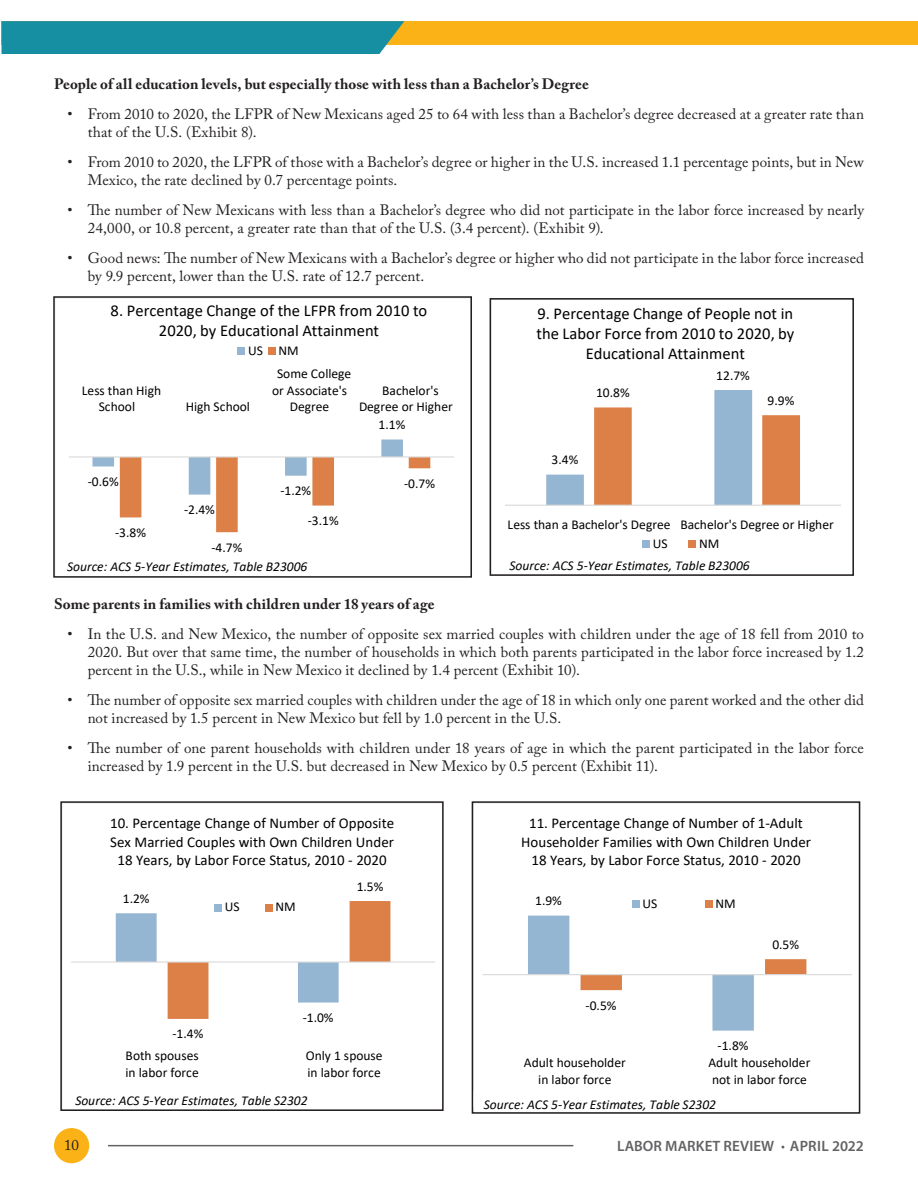
<style>
.page{position:relative;width:918px;height:1188px;background:#fff}
.page>*{position:absolute;margin:0;border:0;box-sizing:border-box;transform-origin:0 0}
.t1{font:16.5px/20.1px "Calibri";color:#000;text-align:center}
.t2{font:15px/18px "Adobe Caslon Pro";letter-spacing:.005em;color:#231f20}
.t3{font:15px/18.3px "Calibri";color:#000;text-align:center}
.LMR-Body{font:700 15px "Adobe Caslon Pro";letter-spacing:.01em;color:#231f20}
.t4{font:600 15px "Myriad Pro";letter-spacing:.01em;color:#636366}
.t5{font:13.5px/16.5px "Calibri";color:#000}
.t6{font:italic 13.5px/22px "Calibri";color:#000}
.s1{font-style:normal}
</style>
<div class="page">
<div style="left:2px;top:21px;width:916px;height:24px;background:#fbb217"></div>
<div style="left:2px;top:21px;width:402px;height:33px;background:#178fa3"></div>
<div style="left:54px;top:1128px;width:35px;height:35px;background:#fbb217;border-radius:50%"></div>
<hr style="left:108px;top:1145px;width:465px;height:1px;background:#636366">
<svg style="left:92px;top:440px;width:338px;height:92px"></svg>
<hr style="left:69px;top:456px;width:385px;height:2px;background:#d9d9d9">
<div style="left:238px;top:347px;width:7px;height:8px;background:#94b6d2"></div>
<div style="left:268px;top:347px;width:7px;height:8px;background:#dd8047"></div>
<div style="left:53px;top:296px;width:419px;height:282px;border:2px solid #231f20"></div>
<svg style="left:546px;top:390px;width:254px;height:115px"></svg>
<hr style="left:505px;top:505px;width:336px;height:1px;background:#d9d9d9">
<div style="left:642px;top:540px;width:8px;height:8px;background:#94b6d2"></div>
<div style="left:688px;top:540px;width:8px;height:8px;background:#dd8047"></div>
<div style="left:490px;top:298px;width:364px;height:278px;border:2px solid #231f20"></div>
<svg style="left:116px;top:901px;width:274px;height:118px"></svg>
<hr style="left:71px;top:961px;width:364px;height:2px;background:#d9d9d9">
<div style="left:214px;top:904px;width:8px;height:7px;background:#94b6d2"></div>
<div style="left:265px;top:904px;width:8px;height:7px;background:#dd8047"></div>
<div style="left:60px;top:801px;width:384px;height:310px;border:2px solid #231f20"></div>
<svg style="left:528px;top:916px;width:278px;height:115px"></svg>
<hr style="left:483px;top:974px;width:369px;height:1px;background:#d9d9d9">
<div style="left:632px;top:901px;width:7px;height:7px;background:#94b6d2"></div>
<div style="left:705px;top:901px;width:7px;height:7px;background:#dd8047"></div>
<div style="left:472px;top:801px;width:388px;height:313px;border:2px solid #231f20"></div>
<p class="LMR-Body" style="left:54px;top:75px;width:536px">People of all education levels, but especially those with less than a Bachelor’s Degree</p>
<p class="t2" style="left:88px;top:105px;width:778px;text-indent:-20px">• From 2010 to 2020, the LFPR of New Mexicans aged 25 to 64 with less than a Bachelor’s degree decreased at a greater rate than that of the U.S. (Exhibit 8).</p>
<p class="t2" style="left:88px;top:153px;width:778px;text-indent:-20px">• From 2010 to 2020, the LFPR of those with a Bachelor’s degree or higher in the U.S. increased 1.1 percentage points, but in New<br>Mexico, the rate declined by 0.7 percentage points.</p>
<p class="t2" style="left:88px;top:201px;width:778px;text-indent:-20px">• The number of New Mexicans with less than a Bachelor’s degree who did not participate in the labor force increased by nearly<br>24,000, or 10.8 percent, a greater rate than that of the U.S. (3.4 percent). (Exhibit 9).</p>
<p class="t2" style="left:88px;top:249px;width:778px;text-indent:-20px">• Good news: The number of New Mexicans with a Bachelor’s degree or higher who did not participate in the labor force increased by 9.9 percent, lower than the U.S. rate of 12.7 percent.</p>
<p class="t1" style="left:111px;top:300px;width:318px">8. Percentage Change of the LFPR from 2010 to<br>2020, by Educational Attainment</p>
<p class="t5" style="left:248px;top:342px;width:52px">US NM</p>
<p class="t5" style="left:99px;top:382px;width:64px;text-indent:-17px">Less than High<br>School</p>
<p class="t5" style="left:186px;top:398px;width:66px">High School</p>
<p class="t5" style="left:272px;top:365px;width:81px;text-align:center">Some College or Associate's<br>Degree</p>
<p class="t5" style="left:359px;top:382px;width:95px;text-indent:23px">Bachelor's<br>Degree or Higher</p>
<p class="t5" style="left:379px;top:416px;width:28px">1.1%</p>
<p class="t5" style="left:88px;top:473px;width:32px">-0.6%</p>
<p class="t5" style="left:115px;top:524px;width:32px">-3.8%</p>
<p class="t5" style="left:184px;top:501px;width:32px">-2.4%</p>
<p class="t5" style="left:211px;top:539px;width:32px">-4.7%</p>
<p class="t5" style="left:280px;top:482px;width:32px">-1.2%</p>
<p class="t5" style="left:308px;top:512px;width:32px">-3.1%</p>
<p class="t6" style="left:67px;top:555px;width:242px">Source: ACS 5-Year Estimates, Table B23006</p>
<p class="t5" style="left:404px;top:475px;width:32px">-0.7%</p>
<p class="t1" style="left:537px;top:303px;width:259px">9. Percentage Change of People not in the Labor Force from 2010 to 2020, by<br>Educational Attainment</p>
<p class="t5" style="left:596px;top:384px;width:35px">10.8%</p>
<p class="t5" style="left:552px;top:451px;width:28px">3.4%</p>
<p class="t5" style="left:716px;top:366px;width:35px">12.7%</p>
<p class="t5" style="left:768px;top:392px;width:28px">9.9%</p>
<p class="t5" style="left:508px;top:516px;width:328px">Less than a Bachelor's Degree Bachelor's Degree or Higher</p>
<p class="t5" style="left:653px;top:535px;width:16px">US</p>
<p class="t6" style="left:510px;top:532px;width:242px;text-indent:190px"><span class="s1">NM<br></span>Source: ACS 5-Year Estimates, Table B23006</p>
<p class="LMR-Body" style="left:54px;top:595px;width:382px">Some parents in families with children under 18 years of age</p>
<p class="t2" style="left:88px;top:625px;width:778px;text-align:justify;text-indent:-20px">• In the U.S. and New Mexico, the number of opposite sex married couples with children under the age of 18 fell from 2010 to 2020. But over that same time, the number of households in which both parents participated in the labor force increased by 1.2 percent in the U.S., while in New Mexico it declined by 1.4 percent (Exhibit 10).</p>
<p class="t2" style="left:88px;top:691px;width:778px;text-indent:-20px">• The number of opposite sex married couples with children under the age of 18 in which only one parent worked and the other did not increased by 1.5 percent in New Mexico but fell by 1.0 percent in the U.S.</p>
<p class="t2" style="left:88px;top:739px;width:778px;text-indent:-20px">• The number of one parent households with children under 18 years of age in which the parent participated in the labor force increased by 1.9 percent in the U.S. but decreased in New Mexico by 0.5 percent (Exhibit 11).</p>
<p class="t3" style="left:110px;top:814px;width:286px">10. Percentage Change of Number of Opposite<br>Sex Married Couples with Own Children Under<br>18 Years, by Labor Force Status, 2010 - 2020</p>
<p class="t5" style="left:225px;top:898px;width:16px">US</p>
<p class="t5" style="left:276px;top:898px;width:22px">NM</p>
<p class="t5" style="left:357px;top:878px;width:28px">1.5%</p>
<p class="t5" style="left:123px;top:890px;width:28px">1.2%</p>
<p class="t5" style="left:173px;top:1025px;width:32px">-1.4%</p>
<p class="t5" style="left:303px;top:1009px;width:32px">-1.0%</p>
<p class="t5" style="left:126px;top:1047px;width:75px">Both spouses in labor force</p>
<p class="t5" style="left:306px;top:1047px;width:78px">Only 1 spouse in labor force</p>
<p class="t6" style="left:75px;top:1088px;width:234px">Source: ACS 5-Year Estimates, Table S2302</p>
<p class="t3" style="left:521px;top:814px;width:291px">11. Percentage Change of Number of 1-Adult<br>Householder Families with Own Children Under<br>18 Years, by Labor Force Status, 2010 - 2020</p>
<p class="t5" style="left:642px;top:895px;width:16px">US</p>
<p class="t5" style="left:716px;top:895px;width:22px">NM</p>
<p class="t5" style="left:535px;top:892px;width:28px">1.9%</p>
<p class="t5" style="left:586px;top:997px;width:32px">-0.5%</p>
<p class="t5" style="left:772px;top:936px;width:28px">0.5%</p>
<p class="t5" style="left:718px;top:1037px;width:32px">-1.8%</p>
<p class="t5" style="left:524px;top:1054px;width:103px;text-align:center">Adult householder in labor force</p>
<p class="t5" style="left:709px;top:1054px;width:103px">Adult householder not in labor force</p>
<p class="t6" style="left:484px;top:1092px;width:234px">Source: ACS 5-Year Estimates, Table S2302</p>
<p class="t2" style="left:64px;top:1136px;width:16px">10</p>
<p class="t4" style="left:617px;top:1137px;width:248px">LABOR MARKET REVIEW APRIL 2022</p>
</div>
